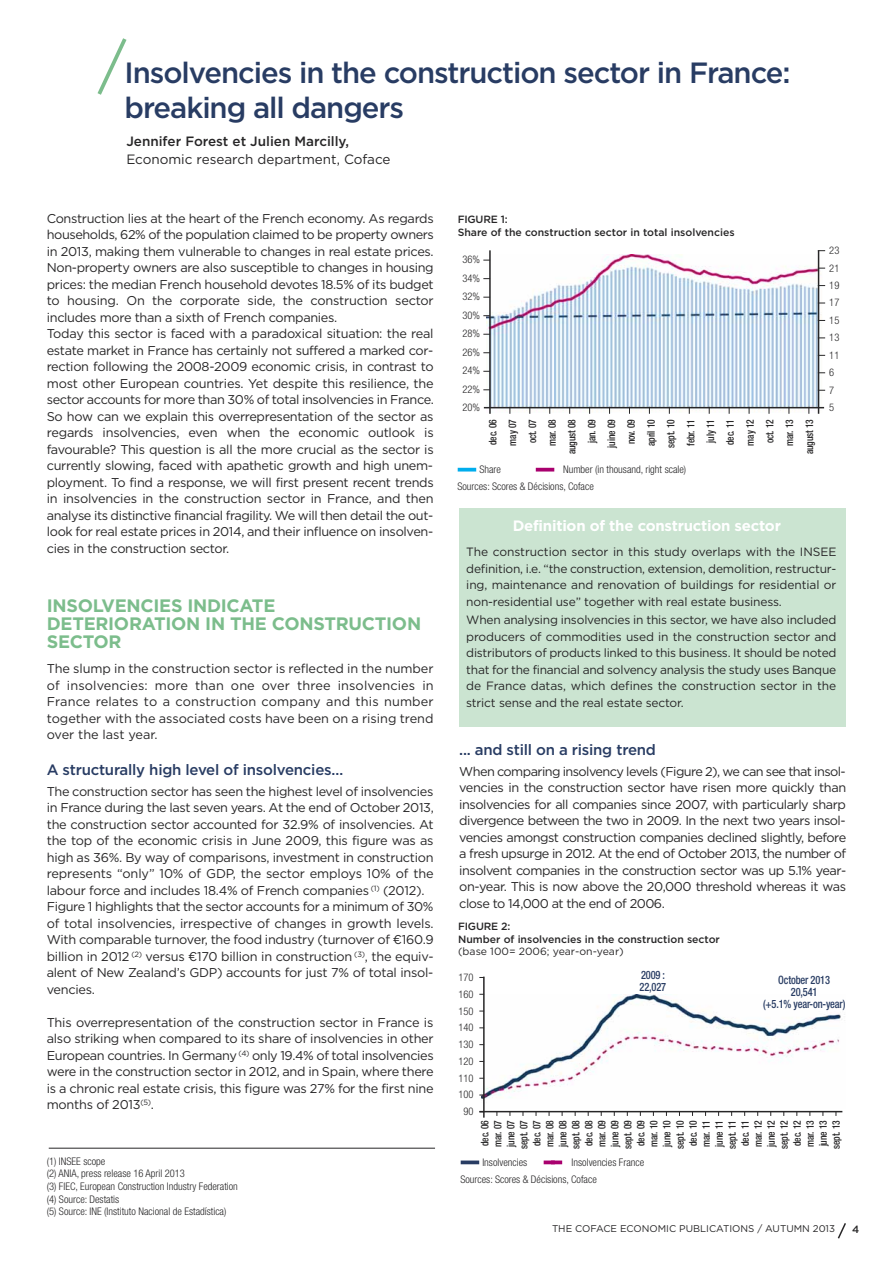
<style>
.page{position:relative;width:893px;height:1263px;background:#fff}
.page>*{position:absolute;margin:0;border:0;box-sizing:border-box;transform-origin:0 0}
.t1{font:500 29.25px/35.1px "Gotham";letter-spacing:-.035em;color:#283c63}
.t2{font:700 18px/18px "Gotham";letter-spacing:-.015em;color:#7cbd8c}
.t3{font:500 15px "Gotham";letter-spacing:-.015em;color:#283c63}
.t4{font:700 15px "Gotham";letter-spacing:-.015em;color:#fff}
.t5{font:13.5px "Gotham";color:#272627}
.t6{font:500 13.5px "Gotham";color:#272627}
.t7{font:12.75px/16.5px "Gotham";letter-spacing:-.025em;color:#272627;text-align:justify}
.t8{font:12px/16.5px "Gotham";letter-spacing:-.015em;color:#272627;text-align:justify}
.t9{font:500 condensed 11.55px/12px "Helvetica Neue";letter-spacing:-.015em;color:#283c63;scale:.9 1}
.t10{font:300 condensed 10.5px/16.6px "Helvetica Neue LT Std";color:#272627}
.t11{font:500 condensed 10.5px/13px "Helvetica Neue";letter-spacing:-.015em;color:#272627;text-align:right;scale:.9 1}
.t12{font:500 10.5px/12.6px "Gotham";color:#272627}
.t13{font:10.5px "Gotham";color:#272627}
.t14{font:9.75px "Gotham";color:#272627}
</style>
<div class="page">
<img style="left:482px;top:994px;width:360px;height:105px">
<svg style="left:97px;top:38px;width:30px;height:57px"></svg>
<div style="left:459px;top:509px;width:387px;height:218px;background:#cbe4d1"></div>
<svg style="left:837px;top:1223px;width:9px;height:16px"></svg>
<hr style="left:49px;top:1148px;width:386px;height:1px;background:#272627">
<img style="left:487px;top:254px;width:335px;height:158px">
<hr style="left:484px;top:407px;width:340px;height:1px;background:#272627">
<hr style="left:489px;top:250px;width:2px;height:164px;background:#272627">
<hr style="left:818px;top:250px;width:1px;height:164px;background:#272627">
<hr style="left:458px;top:468px;width:18px;height:3px;background:#00aded">
<hr style="left:536px;top:468px;width:18px;height:3px;background:#a9006e">
<svg style="left:461px;top:1160px;width:18px;height:4px"></svg>
<svg style="left:544px;top:1160px;width:7px;height:4px"></svg>
<svg style="left:551px;top:1160px;width:11px;height:4px"></svg>
<hr style="left:479px;top:1111px;width:363px;height:1px;background:#272627">
<hr style="left:483px;top:977px;width:2px;height:141px;background:#272627">
<h1 class="t1" style="left:124px;top:56px;width:668px">Insolvencies in the construction sector in France: breaking all dangers</h1>
<p class="t6" style="left:126px;top:134px;width:224px">Jennifer Forest et Julien Marcilly,</p>
<p class="t5" style="left:126px;top:151px;width:266px">Economic research department, Coface</p>
<p class="t7" style="left:47px;top:210px;width:389px;text-align:left">Construction lies at the heart of the French economy. As regards households, 62% of the population claimed to be property owners in 2013, making them vulnerable to changes in real estate prices.<br>Non-property owners are also susceptible to changes in housing prices: the median French household devotes 18.5% of its budget to housing. On the corporate side, the construction sector includes more than a sixth of French companies.<br>Today this sector is faced with a paradoxical situation: the real estate market in France has certainly not suffered a marked cor&shy;rection following the 2008-2009 economic crisis, in contrast to most other European countries. Yet despite this resilience, the sector accounts for more than 30% of total insolvencies in France.<br>So how can we explain this overrepresentation of the sector as regards insolvencies, even when the economic outlook is favourable? This question is all the more crucial as the sector is currently slowing, faced with apathetic growth and high unem&shy;ployment. To find a response, we will first present recent trends in insolvencies in the construction sector in France, and then analyse its distinctive financial fragility. We will then detail the out&shy;look for real estate prices in 2014, and their influence on insolven&shy;cies in the construction sector.</p>
<h2 class="t2" style="left:47px;top:597px;width:376px">INSOLVENCIES INDICATE<br>DETERIORATION IN THE CONSTRUCTION<br>SECTOR</h2>
<p class="t7" style="left:47px;top:660px;width:388px">The slump in the construction sector is reflected in the number of insolvencies: more than one over three insolvencies in France relates to a construction company and this number together with the associated costs have been on a rising trend over the last year.</p>
<p class="t3" style="left:47px;top:761px;width:298px">A structurally high level of insolvencies…</p>
<p class="t7" style="left:47px;top:783px;width:389px;text-align:left">The construction sector has seen the highest level of insolvencies in France during the last seven years. At the end of October 2013, the construction sector accounted for 32.9% of insolvencies. At the top of the economic crisis in June 2009, this figure was as high as 36%. By way of comparisons, investment in construction represents “only” 10% of GDP, the sector employs 10% of the labour force and includes 18.4% of French companies <sup>(1)</sup> (2012).<br>Figure 1 highlights that the sector accounts for a minimum of 30% of total insolvencies, irrespective of changes in growth levels.<br>With comparable turnover, the food industry (turnover of ¤160.9 billion in 2012 <sup>(2)</sup> versus ¤170 billion in construction <sup>(3)</sup>, the equiv&shy;alent of New Zealand’s GDP) accounts for just 7% of total insol&shy;vencies.</p>
<p class="t7" style="left:47px;top:1014px;width:388px">This overrepresentation of the construction sector in France is also striking when compared to its share of insolvencies in other European countries. In Germany <sup>(4)</sup> only 19.4% of total insolvencies were in the construction sector in 2012, and in Spain, where there is a chronic real estate crisis, this figure was 27% for the first nine months of 2013<sup>(5)</sup>.</p>
<p class="t10" style="left:47px;top:1156px;width:193px;line-height:12.6px">(1) INSEE scope<br>(2) ANIA, press release 16 April 2013<br>(3) FIEC, European Construction Industry Federation (4) Source: Destatis<br>(5) Source: INE (Instituto Nacional de Estadística)</p>
<p class="t12" style="left:458px;top:213px;width:278px">FIGURE 1:<br>Share of the construction sector in total insolvencies</p>
<p class="t10" style="left:462px;top:251px;width:19px;line-height:18.5px;text-align:justify">36% 34% 32% 30% 28% 26% 24% 22% 20%</p>
<p class="t10" style="left:829px;top:243px;width:12px;line-height:17.4px">23<br>21<br>19<br>17<br>15<br>13<br>11<br>6<br>7<br>5</p>
<p class="t11" style="left:484px;top:454px;width:40px;line-height:19.8px;rotate:-90deg">dec. 06 may 07 oct. 07 mar. 08 august 08 jan. 09 juine 09 nov. 09 april 10 sept. 10 febr. 11 july 11 dec. 11 may 12 oct. 12 mar. 13 august 13</p>
<p class="t10" style="left:457px;top:462px;width:138px;text-indent:22px">Share<br>Sources: Scores &amp; Décisions, Coface</p>
<p class="t10" style="left:563px;top:462px;width:125px">Number (in thousand, right scale)</p>
<p class="t4" style="left:513px;top:517px;width:270px">Definition of the construction sector</p>
<p class="t8" style="left:466px;top:544px;width:372px">The construction sector in this study overlaps with the INSEE definition, i.e. “the construction, extension, demolition, restructur&shy;ing, maintenance and renovation of buildings for residential or non-residential use” together with real estate business.</p>
<p class="t8" style="left:466px;top:612px;width:372px">When analysing insolvencies in this sector, we have also included producers of commodities used in the construction sector and distributors of products linked to this business. It should be noted that for the financial and solvency analysis the study uses Banque de France datas, which defines the construction sector in the strict sense and the real estate sector.</p>
<p class="t3" style="left:459px;top:741px;width:198px">... and still on a rising trend</p>
<p class="t7" style="left:459px;top:763px;width:389px">When comparing insolvency levels (Figure 2), we can see that insol&shy;vencies in the construction sector have risen more quickly than insolvencies for all companies since 2007, with particularly sharp divergence between the two in 2009. In the next two years insol&shy;vencies amongst construction companies declined slightly, before a fresh upsurge in 2012. At the end of October 2013, the number of insolvent companies in the construction sector was up 5.1% year&shy;on-year. This is now above the 20,000 threshold whereas it was close to 14,000 at the end of 2006.</p>
<p class="t12" style="left:458px;top:920px;width:263px">FIGURE 2:<br>Number of insolvencies in the construction sector</p>
<p class="t13" style="left:458px;top:946px;width:167px">(base 100= 2006; year-on-year)</p>
<p class="t10" style="left:458px;top:970px;width:17px;text-align:center">170<br>160<br>150<br>140<br>130<br>120<br>110<br>100<br>90</p>
<p class="t9" style="left:640px;top:969px;width:31px">2009 :<br>22,027</p>
<p class="t9" style="left:763px;top:975px;width:93px;text-align:center">October 2013<br>20,541<br>(+5.1% year-on-year)</p>
<p class="t11" style="left:479px;top:1149px;width:33px;text-align:justify;rotate:-90deg">dec. 06 mar. 07 june 07 sept. 07 dec. 07 mar. 08 june 08 sept. 08 dec. 08 mar. 09 june 09 sept. 09 dec. 09 mar. 10 june 10 sept. 10 dec. 10 mar. 11 june 11 sept. 11 dec. 11 mar. 12 june 12 sept. 12 dec. 12 mar. 13 june 13 sept. 13</p>
<p class="t10" style="left:572px;top:1155px;width:74px">Insolvencies France</p>
<p class="t10" style="left:460px;top:1155px;width:138px;text-indent:22px">Insolvencies<br>Sources: Scores &amp; Décisions, Coface</p>
<p class="t14" style="left:552px;top:1223px;width:285px">THE COFACE ECONOMIC PUBLICATIONS / AUTUMN 2013</p>
<p class="t12" style="left:852px;top:1222px;width:9px">4</p>
</div>
